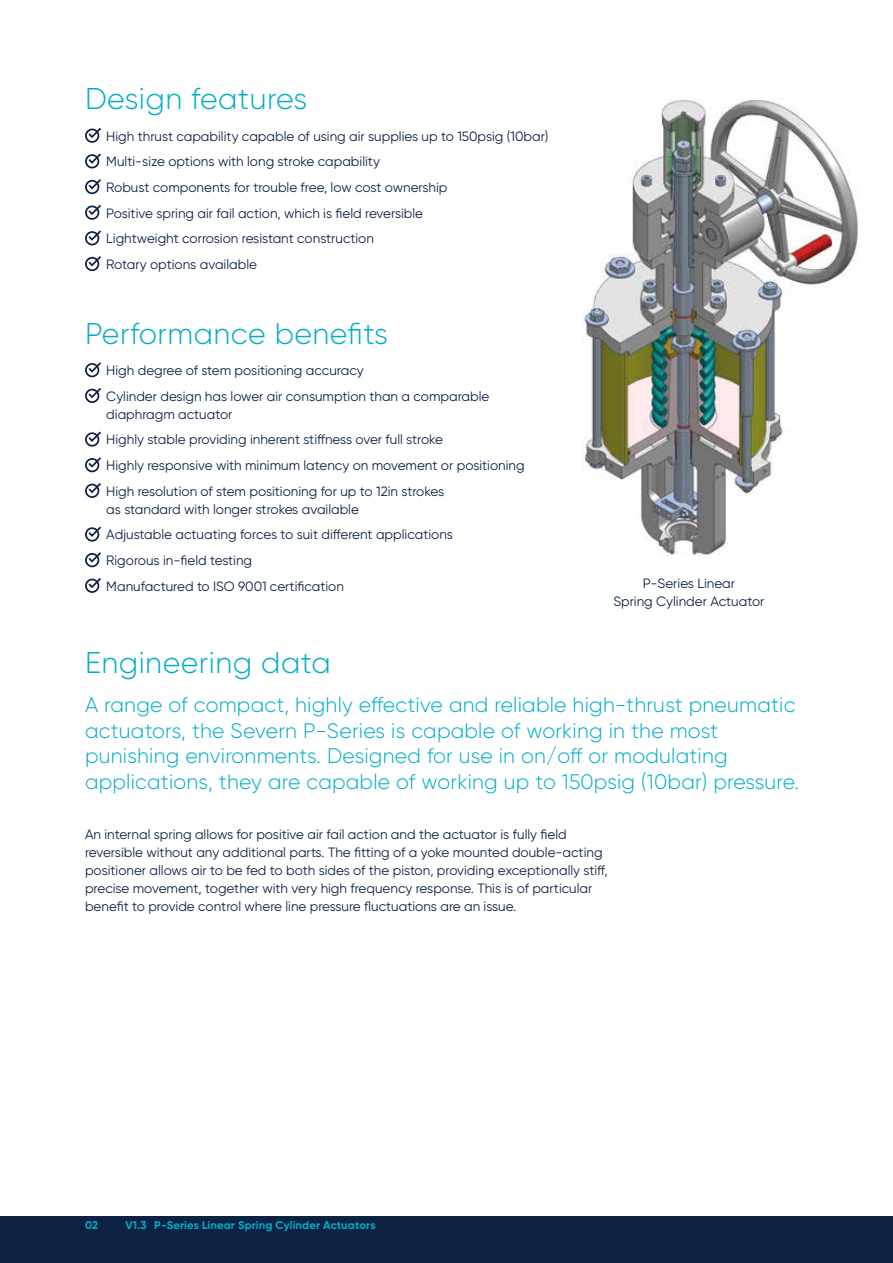
<style>
.page{position:relative;width:893px;height:1263px;background:#fff}
.page>*{position:absolute;margin:0;border:0;box-sizing:border-box;transform-origin:0 0}
.t1{font:300 30px "Gilroy";letter-spacing:.015em;color:#00adc6}
.t2{font:300 21px/25.5px "Gilroy";letter-spacing:.01em;color:#00adc6}
.t3{font:13.5px/25.7px "Gilroy";color:#0e2244}
.t4{font:700 11.25px "Gilroy";letter-spacing:.01em;color:#00adc6}
</style>
<div class="page">
<img style="left:583px;top:99px;width:275px;height:456px">
<div style="left:85px;top:129px;width:14px;height:14px;border:2px solid #0e2244;border-radius:50%"></div>
<svg style="left:87px;top:127px;width:14px;height:12px"></svg>
<div style="left:85px;top:154px;width:14px;height:14px;border:2px solid #0e2244;border-radius:50%"></div>
<svg style="left:87px;top:153px;width:14px;height:12px"></svg>
<div style="left:85px;top:180px;width:14px;height:14px;border:2px solid #0e2244;border-radius:50%"></div>
<svg style="left:87px;top:179px;width:14px;height:12px"></svg>
<div style="left:85px;top:205px;width:14px;height:15px;border:2px solid #0e2244;border-radius:50%"></div>
<svg style="left:87px;top:204px;width:14px;height:12px"></svg>
<div style="left:85px;top:231px;width:14px;height:14px;border:2px solid #0e2244;border-radius:50%"></div>
<svg style="left:87px;top:230px;width:14px;height:12px"></svg>
<div style="left:85px;top:257px;width:14px;height:14px;border:2px solid #0e2244;border-radius:50%"></div>
<svg style="left:87px;top:256px;width:14px;height:12px"></svg>
<div style="left:85px;top:363px;width:14px;height:14px;border:2px solid #0e2244;border-radius:50%"></div>
<svg style="left:87px;top:362px;width:14px;height:12px"></svg>
<div style="left:85px;top:389px;width:14px;height:14px;border:2px solid #0e2244;border-radius:50%"></div>
<svg style="left:87px;top:388px;width:14px;height:12px"></svg>
<div style="left:85px;top:432px;width:14px;height:15px;border:2px solid #0e2244;border-radius:50%"></div>
<svg style="left:87px;top:431px;width:14px;height:12px"></svg>
<div style="left:85px;top:458px;width:14px;height:14px;border:2px solid #0e2244;border-radius:50%"></div>
<svg style="left:87px;top:457px;width:14px;height:12px"></svg>
<div style="left:85px;top:484px;width:14px;height:14px;border:2px solid #0e2244;border-radius:50%"></div>
<svg style="left:87px;top:483px;width:14px;height:11px"></svg>
<div style="left:85px;top:527px;width:14px;height:15px;border:2px solid #0e2244;border-radius:50%"></div>
<svg style="left:87px;top:526px;width:14px;height:12px"></svg>
<div style="left:85px;top:553px;width:14px;height:14px;border:2px solid #0e2244;border-radius:50%"></div>
<svg style="left:87px;top:552px;width:14px;height:12px"></svg>
<div style="left:85px;top:579px;width:14px;height:14px;border:2px solid #0e2244;border-radius:50%"></div>
<svg style="left:87px;top:578px;width:14px;height:11px"></svg>
<div style="left:0;top:1216px;width:893px;height:47px;background:#0e2244"></div>
<h1 class="t1" style="left:85px;top:80px;width:224px">Design features</h1>
<p class="t3" style="left:106px;top:123px;width:444px">High thrust capability capable of using air supplies up to 150psig (10bar)<br>Multi-size options with long stroke capability<br>Robust components for trouble free, low cost ownership<br>Positive spring air fail action, which is field reversible<br>Lightweight corrosion resistant construction<br>Rotary options available</p>
<h1 class="t1" style="left:85px;top:315px;width:304px">Performance benefits</h1>
<p class="t3" style="left:106px;top:357px;width:385px">High degree of stem positioning accuracy<br>Cylinder design has lower air consumption than a comparable</p>
<p class="t3" style="left:106px;top:401px;width:420px">diaphragm actuator<br>Highly stable providing inherent stiffness over full stroke<br>Highly responsive with minimum latency on movement or positioning High resolution of stem positioning for up to 12in strokes</p>
<p class="t3" style="left:106px;top:496px;width:348px">as standard with longer strokes available<br>Adjustable actuating forces to suit different applications Rigorous in-field testing<br>Manufactured to ISO 9001 certification</p>
<p class="t3" style="left:613px;top:574px;width:153px;line-height:18px;text-align:center">P-Series Linear<br>Spring Cylinder Actuator</p>
<h1 class="t1" style="left:85px;top:645px;width:247px">Engineering data</h1>
<p class="t2" style="left:85px;top:692px;width:716px">A range of compact, highly effective and reliable high-thrust pneumatic actuators, the Severn P-Series is capable of working in the most punishing environments. Designed for use in on/off or modulating applications, they are capable of working up to 150psig (10bar) pressure.</p>
<p class="t3" style="left:85px;top:825px;width:524px;line-height:18px">An internal spring allows for positive air fail action and the actuator is fully field reversible without any additional parts. The fitting of a yoke mounted double-acting positioner allows air to be fed to both sides of the piston, providing exceptionally stiff, precise movement, together with very high frequency response. This is of particular benefit to provide control where line pressure fluctuations are an issue.</p>
<p class="t4" style="left:85px;top:1218px;width:14px">02</p>
<p class="t4" style="left:126px;top:1218px;width:252px">V1.3 P-Series Linear Spring Cylinder Actuators</p>
</div>
